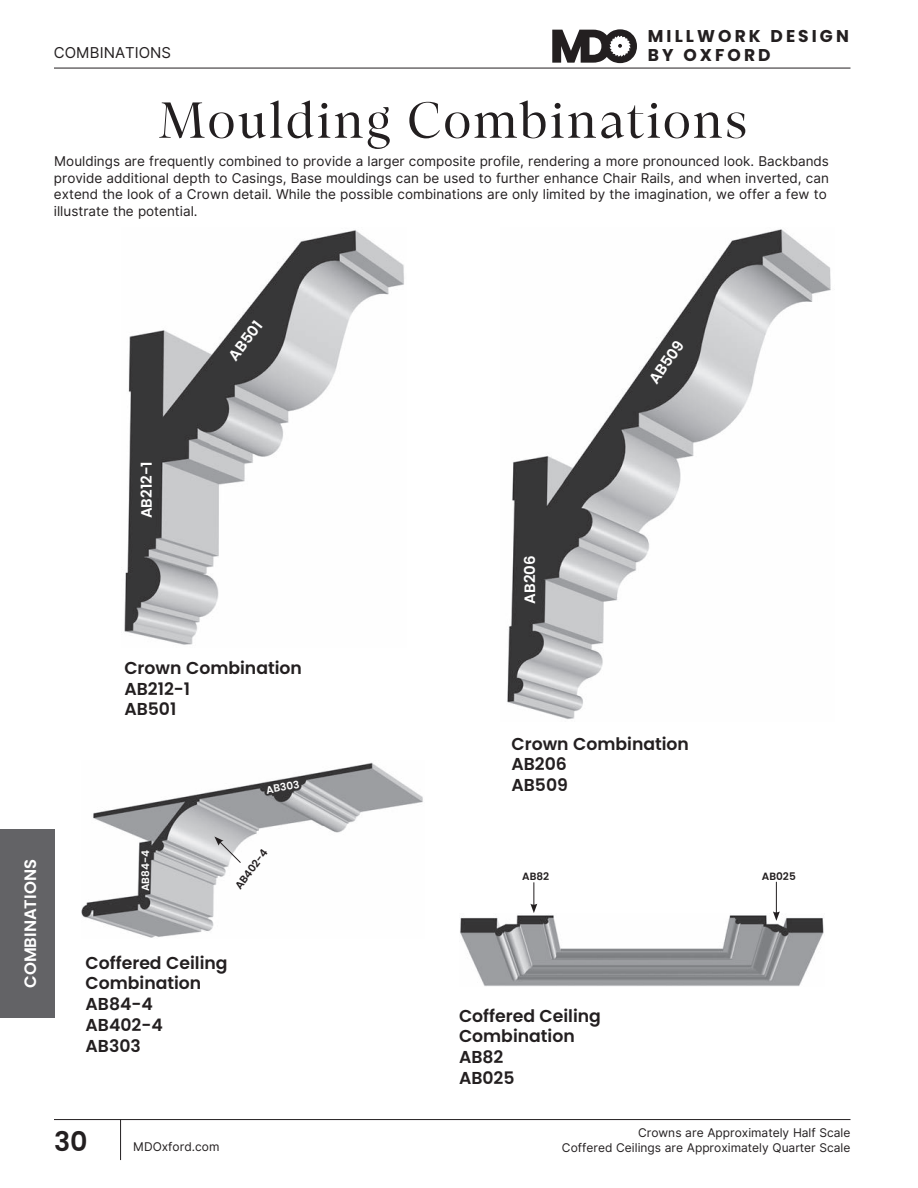
<style>
.page{position:relative;width:918px;height:1188px;background:#fff}
.page>*{position:absolute;margin:0;border:0;box-sizing:border-box;transform-origin:0 0}
.t1{font:51px "Loretta Regular Display";letter-spacing:.04em;color:#231f20}
.t2{font:600 27px "Poppins";color:#231f20}
.t3{font:600 17.25px/20.7px "Poppins";color:#231f20}
.t4{font:700 17.1px/19.4px "Poppins";letter-spacing:.18em;color:#231f20}
.t5{font:600 16.5px "Poppins";color:#fff}
.t6{font:600 15px "Poppins";color:#fff}
.t7{font:15px "Inter";color:#231f20}
.t8{font:13.5px/16.5px "Inter";color:#231f20}
.t9{font:12px/14.4px "Inter";color:#231f20;text-align:right}
.t10{font:600 10.5px "Poppins";color:#231f20}
.t11{font:600 10.5px "Poppins";color:#fff}
</style>
<div class="page">
<hr style="left:54px;top:68px;width:797px;height:1px;background:#231f20">
<hr style="left:54px;top:1119px;width:797px;height:1px;background:#231f20">
<hr style="left:120px;top:1120px;width:1px;height:40px;background:#231f20">
<svg style="left:552px;top:29px;width:85px;height:34px"></svg>
<img style="left:81px;top:762px;width:342px;height:176px">
<svg style="left:214px;top:837px;width:28px;height:27px"></svg>
<img style="left:460px;top:915px;width:364px;height:72px">
<svg style="left:530px;top:882px;width:7px;height:31px"></svg>
<hr style="left:776px;top:882px;width:1px;height:32px;background:#231f20">
<svg style="left:773px;top:911px;width:7px;height:10px"></svg>
<img style="left:507px;top:229px;width:324px;height:490px">
<img style="left:124px;top:230px;width:280px;height:415px">
<div style="left:0;top:829px;width:54px;height:189px;background:#636366"></div>
<p class="t7" style="left:54px;top:43px;width:119px">COMBINATIONS</p>
<p class="t4" style="left:648px;top:27px;width:203px">MILLWORK DESIGN<br>BY OXFORD</p>
<h1 class="t1" style="left:158px;top:100px;width:591px">Moulding Combinations</h1>
<p class="t8" style="left:54px;top:153px;width:777px">Mouldings are frequently combined to provide a larger composite profile, rendering a more pronounced look. Backbands provide additional depth to Casings, Base mouldings can be used to further enhance Chair Rails, and when inverted, can extend the look of a Crown detail. While the possible combinations are only limited by the imagination, we offer a few to illustrate the potential.</p>
<p class="t6" style="left:138px;top:518px;width:59px;rotate:-90deg">AB212-1</p>
<p class="t6" style="left:225px;top:353px;width:47px;rotate:-52deg">AB501</p>
<p class="t5" style="left:20px;top:988px;width:130px;rotate:-90deg">COMBINATIONS</p>
<p class="t3" style="left:124px;top:658px;width:179px">Crown Combination<br>AB212-1<br>AB501</p>
<p class="t11" style="left:139px;top:891px;width:43px;rotate:-90deg">AB84-4</p>
<p class="t11" style="left:265px;top:784px;width:35px;rotate:-10deg">AB303</p>
<p class="t10" style="left:233px;top:885px;width:49px;rotate:-54deg">A B402-4</p>
<p class="t3" style="left:86px;top:953px;width:144px">Coffered Ceiling<br>Combination<br>AB84-4<br>AB402-4<br>AB303</p>
<h2 class="t2" style="left:54px;top:1126px;width:35px">30</h2>
<p class="t9" style="left:133px;top:1139px;width:88px">MDOxford.com</p>
<p class="t6" style="left:521px;top:604px;width:50px;rotate:-90deg">AB206</p>
<p class="t6" style="left:645px;top:377px;width:51px;rotate:-55deg">AB509</p>
<p class="t3" style="left:511px;top:733px;width:179px">Crown Combination<br>AB206<br>AB509</p>
<p class="t10" style="left:522px;top:870px;width:29px">AB82</p>
<p class="t10" style="left:762px;top:870px;width:35px">AB025</p>
<p class="t3" style="left:459px;top:1005px;width:144px">Coffered Ceiling<br>Combination<br>AB82<br>AB025</p>
<p class="t9" style="left:562px;top:1126px;width:290px">Crowns are Approximately Half Scale<br>Coffered Ceilings are Approximately Quarter Scale</p>
</div>
